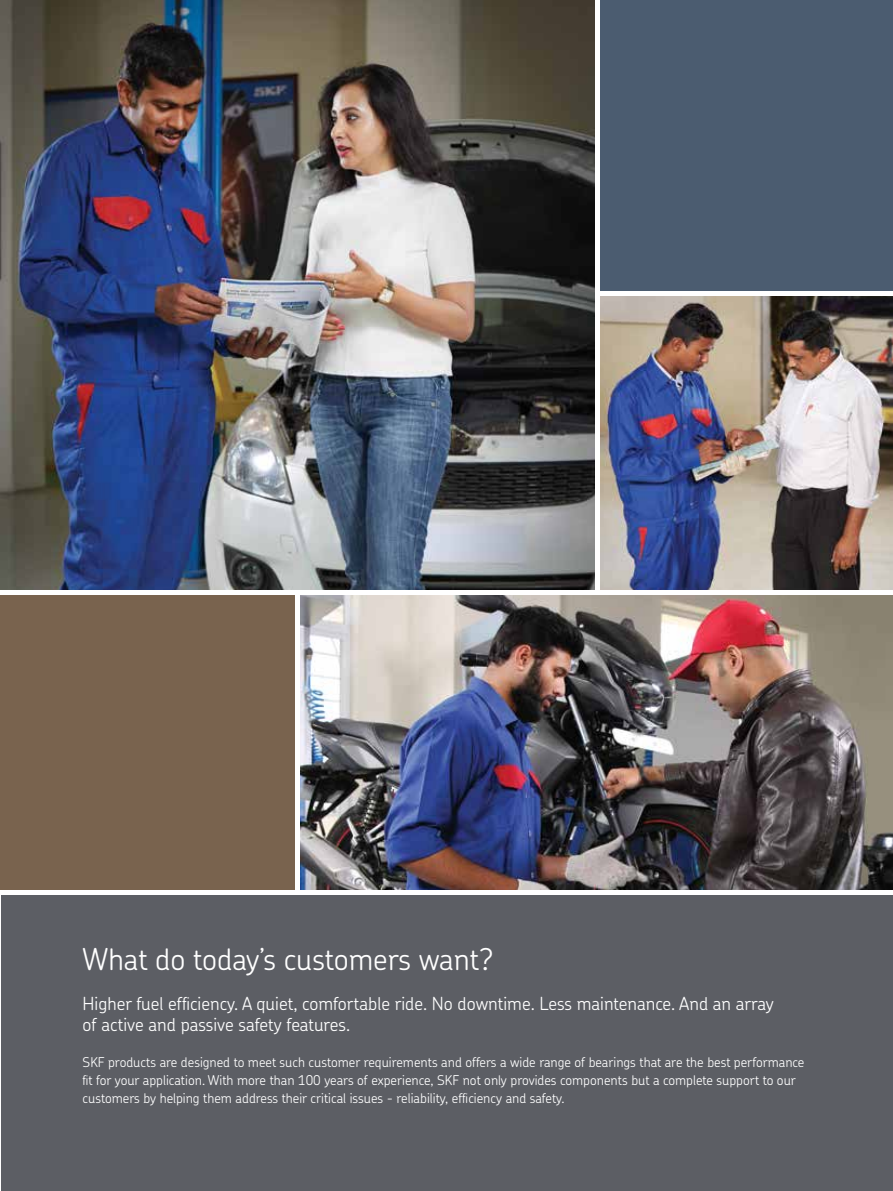
<style>
.page{position:relative;width:893px;height:1191px;background:#fff}
.page>*{position:absolute;margin:0;border:0;box-sizing:border-box;transform-origin:0 0}
.t1{font:300 30px "SKF Chevin OT";color:#fff}
.t2{font:300 18px/21.6px "SKF Chevin OT";color:#fff}
.t3{font:300 13.5px/18px "SKF Chevin OT";color:#fff}
</style>
<div class="page">
<img style="left:600px;top:296px;width:293px;height:294px">
<img style="left:300px;top:595px;width:593px;height:295px">
<div style="left:0;top:591px;width:298px;height:299px;background:#79634e"></div>
<div style="left:597px;top:0;width:296px;height:293px;background:#4b5c70"></div>
<img style="left:1px;top:0;width:594px;height:590px">
<div style="left:1px;top:893px;width:892px;height:298px;background:#5c5e64"></div>
<hr style="left:595px;top:0;width:4px;height:592px;background:#fff">
<div style="left:597px;top:291px;width:296px;height:5px;background:#fff"></div>
<hr style="left:0;top:590px;width:893px;height:4px;background:#fff">
<hr style="left:0;top:890px;width:893px;height:4px;background:#fff">
<hr style="left:296px;top:592px;width:4px;height:300px;background:#fff">
<h1 class="t1" style="left:83px;top:931px;width:413px">What do today’s customers want?</h1>
<h2 class="t2" style="left:83px;top:989px;width:693px">Higher fuel efficiency. A quiet, comfortable ride. No downtime. Less maintenance. And an array of active and passive safety features.</h2>
<p class="t3" style="left:83px;top:1051px;width:723px">SKF products are designed to meet such customer requirements and offers a wide range of bearings that are the best performance fit for your application. With more than 100 years of experience, SKF not only provides components but a complete support to our customers by helping them address their critical issues - reliability, efficiency and safety.</p>
</div>
